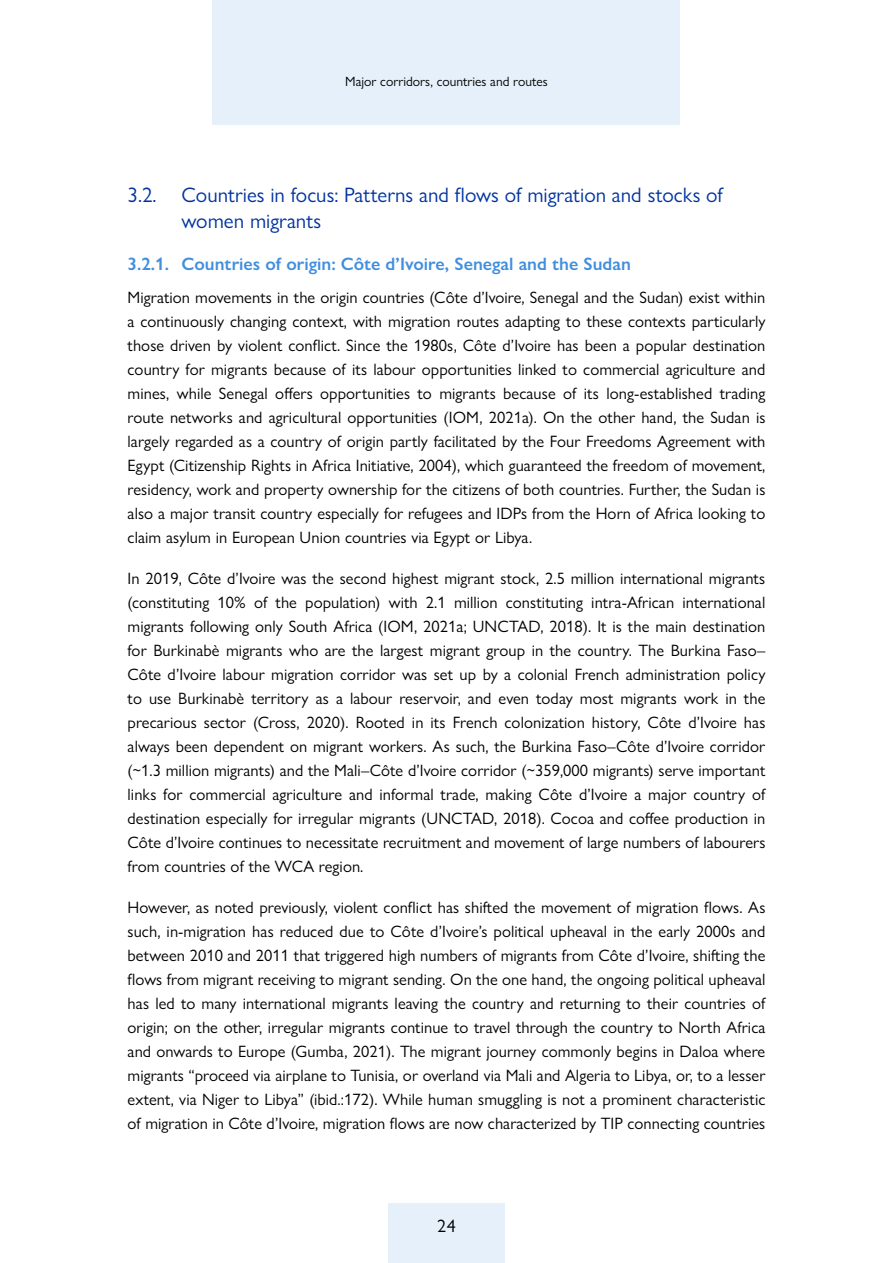
<style>
.page{position:relative;width:893px;height:1263px;background:#fff}
.page>*{position:absolute;margin:0;border:0;box-sizing:border-box;transform-origin:0 0}
.t1{font:21px/25.2px "Gill Sans Nova";color:#0033a0}
.t2{font:600 18px "Gill Sans Nova";color:#418fde}
.t3{font:18px "Gill Sans Nova";color:#000}
.t4{font:16.5px/24px "Gill Sans Nova";letter-spacing:.005em;color:#000;text-align:justify}
.t5{font:13.5px "Gill Sans Nova";color:#000}
</style>
<div class="page">
<div style="left:213px;top:0;width:467px;height:125px;background:#e5f0fa"></div>
<div style="left:388px;top:1203px;width:117px;height:60px;background:#e5f0fa"></div>
<p class="t5" style="left:345px;top:73px;width:204px">Major corridors, countries and routes</p>
<p class="t1" style="left:182px;top:182px;width:544px;text-indent:-54px">3.2. Countries in focus: Patterns and flows of migration and stocks of women migrants</p>
<p class="t2" style="left:128px;top:253px;width:505px">3.2.1. Countries of origin: Côte d’Ivoire, Senegal and the Sudan</p>
<p class="t4" style="left:128px;top:285px;width:639px">Migration movements in the origin countries (Côte d’Ivoire, Senegal and the Sudan) exist within a continuously changing context, with migration routes adapting to these contexts particularly those driven by violent conflict. Since the 1980s, Côte d’Ivoire has been a popular destination country for migrants because of its labour opportunities linked to commercial agriculture and mines, while Senegal offers opportunities to migrants because of its long‑established trading route networks and agricultural opportunities (IOM, 2021a). On the other hand, the Sudan is largely regarded as a country of origin partly facilitated by the Four Freedoms Agreement with Egypt (Citizenship Rights in Africa Initiative, 2004), which guaranteed the freedom of movement, residency, work and property ownership for the citizens of both countries. Further, the Sudan is also a major transit country especially for refugees and IDPs from the Horn of Africa looking to claim asylum in European Union countries via Egypt or Libya.</p>
<p class="t4" style="left:128px;top:566px;width:640px">In 2019, Côte d’Ivoire was the second highest migrant stock, 2.5 million international migrants (constituting 10% of the population) with 2.1 million constituting intra‑African international migrants following only South Africa (IOM, 2021a; UNCTAD, 2018). It is the main destination for Burkinabè migrants who are the largest migrant group in the country. The Burkina Faso– Côte d’Ivoire labour migration corridor was set up by a colonial French administration policy to use Burkinabè territory as a labour reservoir, and even today most migrants work in the precarious sector (Cross, 2020). Rooted in its French colonization history, Côte d’Ivoire has always been dependent on migrant workers. As such, the Burkina Faso–Côte d’Ivoire corridor (~1.3 million migrants) and the Mali–Côte d’Ivoire corridor (~359,000 migrants) serve important links for commercial agriculture and informal trade, making Côte d’Ivoire a major country of destination especially for irregular migrants (UNCTAD, 2018). Cocoa and coffee production in Côte d’Ivoire continues to necessitate recruitment and movement of large numbers of labourers from countries of the WCA region.</p>
<p class="t4" style="left:128px;top:895px;width:640px">However, as noted previously, violent conflict has shifted the movement of migration flows. As such, in‑migration has reduced due to Côte d’Ivoire’s political upheaval in the early 2000s and between 2010 and 2011 that triggered high numbers of migrants from Côte d’Ivoire, shifting the flows from migrant receiving to migrant sending. On the one hand, the ongoing political upheaval has led to many international migrants leaving the country and returning to their countries of origin; on the other, irregular migrants continue to travel through the country to North Africa and onwards to Europe (Gumba, 2021). The migrant journey commonly begins in Daloa where migrants “proceed via airplane to Tunisia, or overland via Mali and Algeria to Libya, or, to a lesser extent, via Niger to Libya” (ibid.:172). While human smuggling is not a prominent characteristic of migration in Côte d’Ivoire, migration flows are now characterized by TIP connecting countries</p>
<p class="t3" style="left:437px;top:1215px;width:20px">24</p>
</div>
